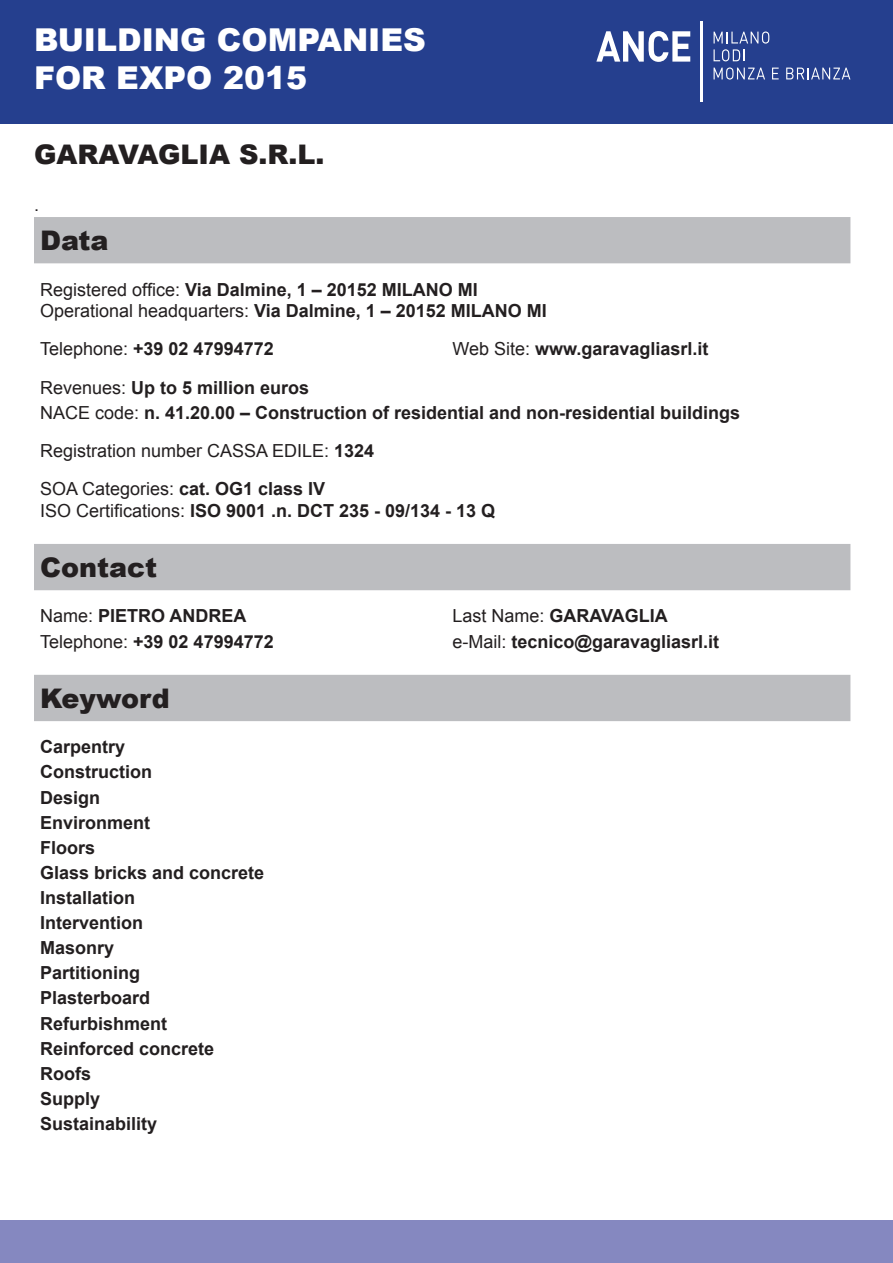
<style>
.page{position:relative;width:893px;height:1263px;background:#fff}
.page>*{position:absolute;margin:0;border:0;box-sizing:border-box;transform-origin:0 0}
.t1{font:900 31.5px/37.8px "Arial";color:#fff}
.NOME_IMPRESA{font:900 27px "Arial";color:#231f20}
.t2{font:700 18px "Arial";color:#231f20}
.t3{font:18px "Arial";color:#231f20}
.s1{font-weight:400}
.s2{font-weight:700}
</style>
<div class="page">
<div style="left:0;top:0;width:893px;height:123px;background:#253f8e"></div>
<hr style="left:700px;top:21px;width:3px;height:81px;background:#fff">
<svg style="left:596px;top:31px;width:94px;height:31px"></svg>
<svg style="left:714px;top:32px;width:55px;height:29px"></svg>
<svg style="left:714px;top:67px;width:51px;height:13px"></svg>
<svg style="left:772px;top:68px;width:7px;height:11px"></svg>
<svg style="left:786px;top:68px;width:64px;height:11px"></svg>
<div style="left:0;top:1220px;width:893px;height:43px;background:#8588c0"></div>
<div style="left:34px;top:217px;width:816px;height:46px;background:#bcbdc0"></div>
<div style="left:34px;top:544px;width:816px;height:46px;background:#bcbdc0"></div>
<div style="left:34px;top:675px;width:816px;height:46px;background:#bcbdc0"></div>
<h1 class="t1" style="left:34px;top:20px;width:393px">BUILDING COMPANIES<br>FOR EXPO 2015</h1>
<p class="NOME_IMPRESA" style="left:34px;top:135px;width:292px">GARAVAGLIA S.R.L.</p>
<p class="t3" style="left:34px;top:193px;width:7px">.</p>
<p class="NOME_IMPRESA" style="left:40px;top:221px;width:70px">Data</p>
<p class="t2" style="left:40px;top:277px;width:439px"><span class="s1">Registered office:</span> Via Dalmine, 1 – 20152 MILANO MI</p>
<p class="t2" style="left:40px;top:299px;width:508px"><span class="s1">Operational headquarters:</span> Via Dalmine, 1 – 20152 MILANO MI</p>
<p class="t2" style="left:40px;top:337px;width:235px"><span class="s1">Telephone:</span> +39 02 47994772</p>
<p class="t2" style="left:452px;top:337px;width:258px"><span class="s1">Web Site:</span> www.garavagliasrl.it</p>
<p class="t2" style="left:40px;top:375px;width:271px"><span class="s1">Revenues:</span> Up to 5 million euros</p>
<p class="t2" style="left:40px;top:400px;width:702px"><span class="s1">NACE code:</span> n. 41.20.00 – Construction of residential and non-residential buildings</p>
<p class="t3" style="left:40px;top:439px;width:336px">Registration number CASSA EDILE: <span class="s2">1324</span></p>
<p class="t3" style="left:40px;top:477px;width:287px">SOA Categories: <span class="s2">cat. OG1 class IV</span></p>
<p class="t2" style="left:40px;top:498px;width:457px"><span class="s1">ISO Certifications:</span> ISO 9001 .n. DCT 235 - 09/134 - 13 Q</p>
<p class="NOME_IMPRESA" style="left:40px;top:547px;width:119px">Contact</p>
<p class="t2" style="left:40px;top:604px;width:208px"><span class="s1">Name:</span> PIETRO ANDREA</p>
<p class="t2" style="left:452px;top:604px;width:217px"><span class="s1">Last Name:</span> GARAVAGLIA</p>
<p class="t2" style="left:40px;top:629px;width:235px"><span class="s1">Telephone:</span> +39 02 47994772</p>
<p class="t2" style="left:452px;top:629px;width:268px"><span class="s1">e-Mail:</span> tecnico@garavagliasrl.it</p>
<p class="NOME_IMPRESA" style="left:40px;top:678px;width:131px">Keyword</p>
<p class="t2" style="left:40px;top:735px;width:87px">Carpentry</p>
<p class="t2" style="left:40px;top:760px;width:113px">Construction</p>
<p class="t2" style="left:40px;top:785px;width:62px">Design</p>
<p class="t2" style="left:40px;top:810px;width:112px">Environment</p>
<p class="t2" style="left:40px;top:835px;width:57px">Floors</p>
<p class="t2" style="left:40px;top:860px;width:226px">Glass bricks and concrete</p>
<p class="t2" style="left:40px;top:886px;width:97px">Installation</p>
<p class="t2" style="left:40px;top:911px;width:105px">Intervention</p>
<p class="t2" style="left:40px;top:936px;width:76px">Masonry</p>
<p class="t2" style="left:40px;top:961px;width:102px">Partitioning</p>
<p class="t2" style="left:40px;top:986px;width:112px">Plasterboard</p>
<p class="t2" style="left:40px;top:1011px;width:129px">Refurbishment</p>
<p class="t2" style="left:40px;top:1036px;width:176px">Reinforced concrete</p>
<p class="t2" style="left:40px;top:1061px;width:52px">Roofs</p>
<p class="t2" style="left:40px;top:1086px;width:62px">Supply</p>
<p class="t2" style="left:40px;top:1111px;width:119px">Sustainability</p>
</div>
